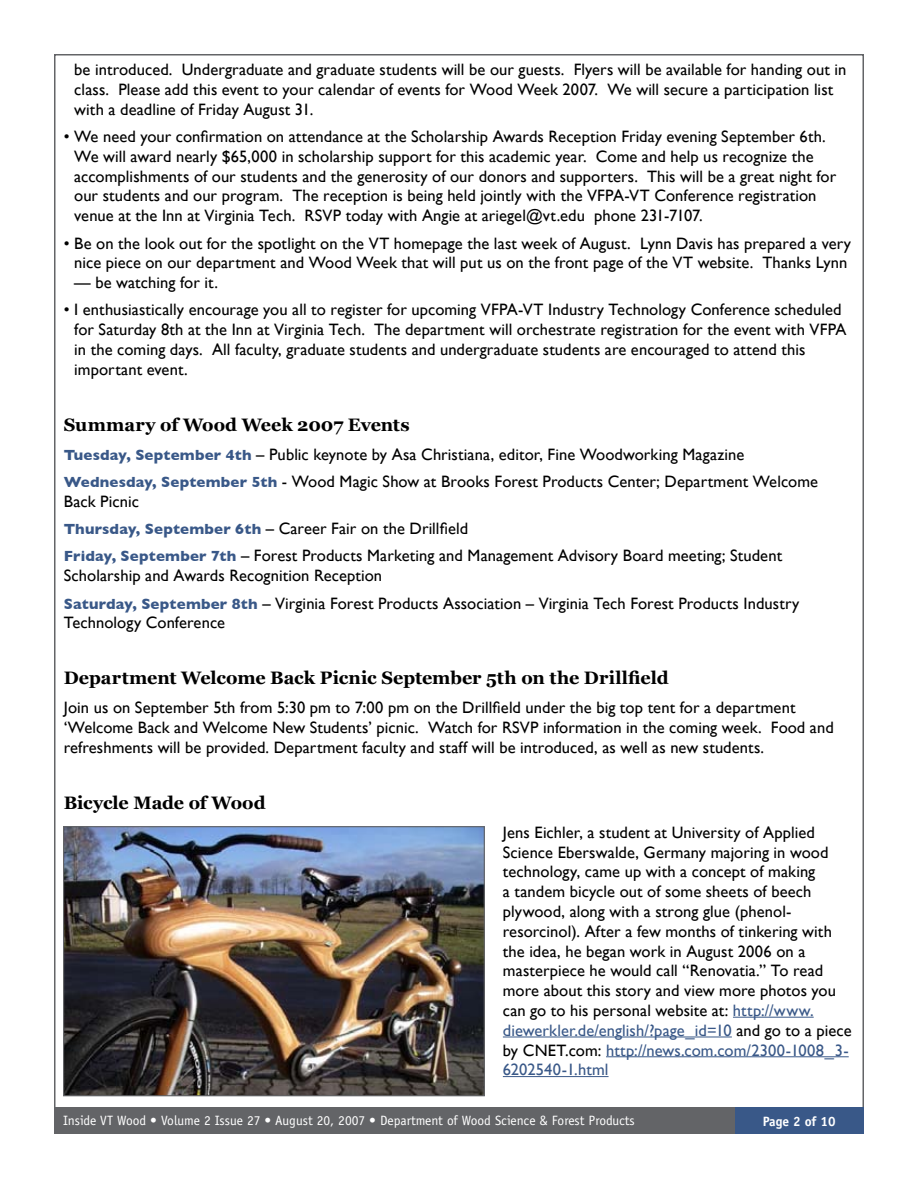
<style>
.page{position:relative;width:918px;height:1188px;background:#fff}
.page>*{position:absolute;margin:0;border:0;box-sizing:border-box;transform-origin:0 0}
.t1{font:700 18px "Georgia";letter-spacing:-.005em;color:#000}
.t2{font:16.5px/19.8px "Gill Sans";letter-spacing:.005em;color:#000}
.t3{font:13.5px "Officina Sans";color:#fff}
.t4{font:700 13.5px "Officina Sans";color:#fff}
.s1{font-weight:700;font-size:15px;color:#395888}
.s2{color:#395888}
</style>
<div class="page">
<hr style="left:733px;top:1017px;width:81px;height:1px;background:#395888">
<hr style="left:503px;top:1037px;width:229px;height:1px;background:#395888">
<hr style="left:606px;top:1056px;width:243px;height:1px;background:#395888">
<hr style="left:503px;top:1076px;width:106px;height:1px;background:#395888">
<img style="left:65px;top:828px;width:418px;height:266px">
<div style="left:63px;top:826px;width:422px;height:270px;border:1px solid #636467"></div>
<div style="left:734px;top:1107px;width:130px;height:27px;background:#395888"></div>
<div style="left:54px;top:1107px;width:680px;height:27px;background:#636467"></div>
<p class="t2" style="left:74px;top:60px;width:774px">be introduced. Undergraduate and graduate students will be our guests. Flyers will be available for handing out in class. Please add this event to your calendar of events for Wood Week 2007. We will secure a participation list with a deadline of Friday August 31.</p>
<p class="t2" style="left:74px;top:126px;width:764px;text-indent:-10px">• We need your confirmation on attendance at the Scholarship Awards Reception Friday evening September 6th.<br>We will award nearly $65,000 in scholarship support for this academic year. Come and help us recognize the accomplishments of our students and the generosity of our donors and supporters. This will be a great night for our students and our program. The reception is being held jointly with the VFPA-VT Conference registration venue at the Inn at Virginia Tech. RSVP today with Angie at ariegel@vt.edu phone 231-7107.</p>
<p class="t2" style="left:64px;top:233px;width:789px;text-align:center">• Be on the look out for the spotlight on the VT homepage the last week of August. Lynn Davis has prepared a very nice piece on our department and Wood Week that will put us on the front page of the VT website. Thanks Lynn</p>
<p class="t2" style="left:74px;top:273px;width:145px">— be watching for it.</p>
<p class="t2" style="left:74px;top:300px;width:774px;text-indent:-10px">• I enthusiastically encourage you all to register for upcoming VFPA-VT Industry Technology Conference scheduled for Saturday 8th at the Inn at Virginia Tech. The department will orchestrate registration for the event with VFPA in the coming days. All faculty, graduate students and undergraduate students are encouraged to attend this important event.</p>
<p class="t1" style="left:64px;top:415px;width:347px">Summary of Wood Week 2007 Events</p>
<p class="t2" style="left:64px;top:440px;width:756px;line-height:27.3px"><span class="s1">Tuesday, September 4th</span> – Public keynote by Asa Christiana, editor, Fine Woodworking Magazine<br><span class="s1">Wednesday, September 5th</span> - Wood Magic Show at Brooks Forest Products Center; Department Welcome</p>
<p class="t2" style="left:64px;top:488px;width:720px;line-height:27.3px">Back Picnic<br><span class="s1">Thursday, September 6th</span> – Career Fair on the Drillfield<br><span class="s1">Friday, September 7th</span> – Forest Products Marketing and Management Advisory Board meeting; Student</p>
<p class="t2" style="left:64px;top:562px;width:737px;line-height:27.3px">Scholarship and Awards Recognition Reception<br><span class="s1">Saturday, September 8th</span> – Virginia Forest Products Association – Virginia Tech Forest Products Industry</p>
<p class="t2" style="left:64px;top:613px;width:163px">Technology Conference</p>
<p class="t1" style="left:64px;top:668px;width:606px">Department Welcome Back Picnic September 5th on the Drillfield</p>
<p class="t2" style="left:64px;top:698px;width:772px">Join us on September 5th from 5:30 pm to 7:00 pm on the Drillfield under the big top tent for a department ‘Welcome Back and Welcome New Students’ picnic. Watch for RSVP information in the coming week. Food and refreshments will be provided. Department faculty and staff will be introduced, as well as new students.</p>
<p class="t1" style="left:64px;top:793px;width:203px">Bicycle Made of Wood</p>
<p class="t2" style="left:503px;top:822px;width:350px">Jens Eichler, a student at University of Applied Science Eberswalde, Germany majoring in wood technology, came up with a concept of making<br>a tandem bicycle out of some sheets of beech plywood, along with a strong glue (phenol&shy;resorcinol). After a few months of tinkering with the idea, he began work in August 2006 on a masterpiece he would call “Renovatia.” To read more about this story and view more photos you can go to his personal website at: <span class="s2">http://www. diewerkler.de/english/?page_id=10</span> and go to a piece by CNET.com: <span class="s2">http://news.com.com/2300-1008_3- 6202540-1.html</span></p>
<p class="t3" style="left:63px;top:1112px;width:573px">Inside VT Wood • Volume 2 Issue 27 • August 20, 2007 • Department of Wood Science &amp; Forest Products</p>
<p class="t4" style="left:763px;top:1113px;width:74px">Page 2 of 10</p>
</div>
